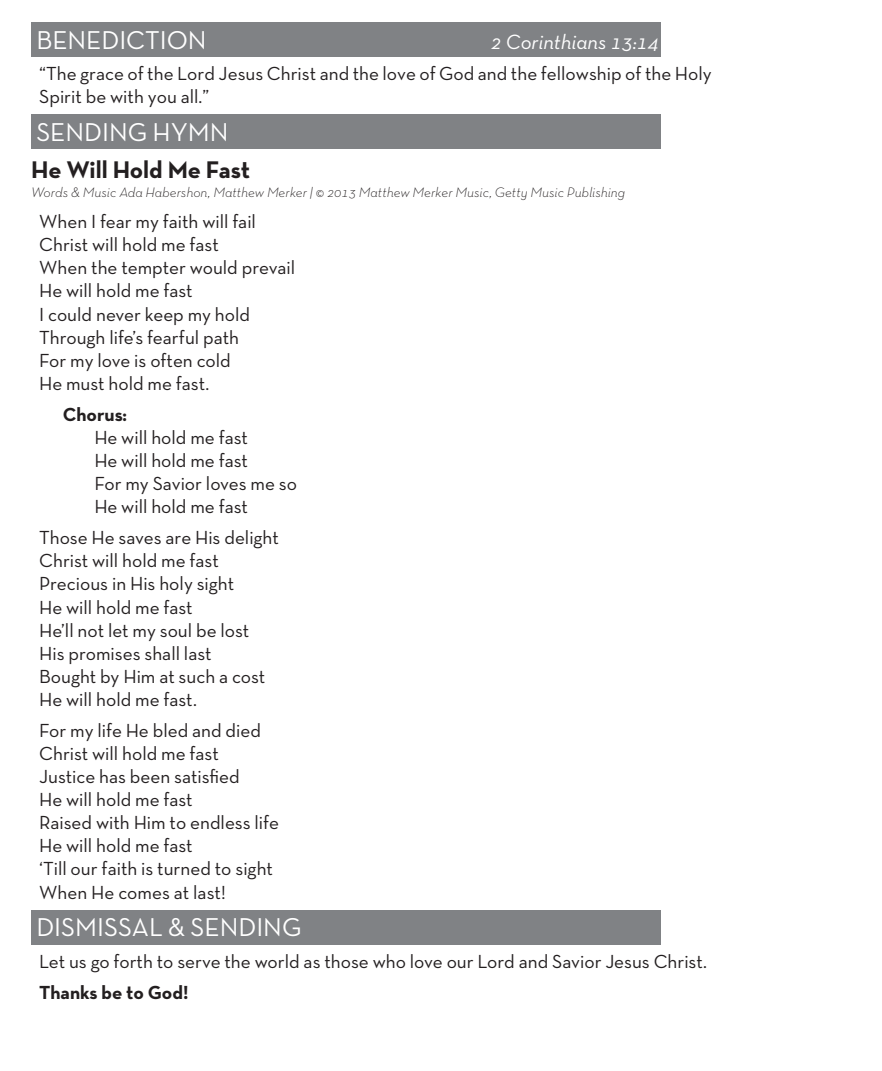
<style>
.page{position:relative;width:882px;height:1071px;background:#fff}
.page>*{position:absolute;margin:0;border:0;box-sizing:border-box;transform-origin:0 0}
.t1{font:26.25px "Neutra Text TF";color:#fff}
.MAIN_BOX_STYLE_1{font:700 24.5px "Neutra Text TF";letter-spacing:-.01em;color:#231f20}
.t2{font:italic 21px "Neutra Text TF";color:#fff}
.MAIN_BOX_STYLE_1-2{font:19.25px/23.1px "Neutra Text TF";color:#231f20}
.MAIN_BOX_STYLE_1-3{font:700 19.25px "Neutra Text TF";color:#231f20}
.MAIN_BOX_STYLE_1-4{font:italic 300 14px "Neutra Text TF";color:#231f20}
</style>
<div class="page">
<div style="left:31px;top:23px;width:630px;height:34px;background:#808285"></div>
<div style="left:31px;top:115px;width:630px;height:34px;background:#808285"></div>
<div style="left:31px;top:910px;width:630px;height:34px;background:#808285"></div>
<p class="t1" style="left:36px;top:24px;width:172px">BENEDICTION</p>
<p class="t2" style="left:491px;top:29px;width:170px">2 Corinthians 13:14</p>
<p class="MAIN_BOX_STYLE_1-2" style="left:39px;top:62px;width:674px">“The grace of the Lord Jesus Christ and the love of God and the fellowship of the Holy<br>Spirit be with you all.”</p>
<p class="t1" style="left:36px;top:116px;width:194px">SENDING HYMN</p>
<p class="MAIN_BOX_STYLE_1" style="left:31px;top:155px;width:220px">He Will Hold Me Fast</p>
<p class="MAIN_BOX_STYLE_1-4" style="left:31px;top:184px;width:595px">Words &amp; Music Ada Habershon, Matthew Merker | © 2013 Matthew Merker Music, Getty Music Publishing</p>
<p class="MAIN_BOX_STYLE_1-2" style="left:39px;top:210px;width:218px">When I fear my faith will fail</p>
<p class="MAIN_BOX_STYLE_1-2" style="left:39px;top:233px;width:181px">Christ will hold me fast</p>
<p class="MAIN_BOX_STYLE_1-2" style="left:39px;top:256px;width:257px">When the tempter would prevail</p>
<p class="MAIN_BOX_STYLE_1-2" style="left:39px;top:279px;width:155px">He will hold me fast</p>
<p class="MAIN_BOX_STYLE_1-2" style="left:39px;top:302px;width:212px">I could never keep my hold</p>
<p class="MAIN_BOX_STYLE_1-2" style="left:39px;top:325px;width:202px">Through life’s fearful path</p>
<p class="MAIN_BOX_STYLE_1-2" style="left:39px;top:348px;width:193px">For my love is often cold</p>
<p class="MAIN_BOX_STYLE_1-2" style="left:39px;top:371px;width:172px">He must hold me fast.</p>
<p class="MAIN_BOX_STYLE_1-3" style="left:63px;top:402px;width:65px">Chorus:</p>
<p class="MAIN_BOX_STYLE_1-2" style="left:94px;top:426px;width:155px">He will hold me fast</p>
<p class="MAIN_BOX_STYLE_1-2" style="left:94px;top:449px;width:155px">He will hold me fast</p>
<p class="MAIN_BOX_STYLE_1-2" style="left:94px;top:472px;width:204px">For my Savior loves me so</p>
<p class="MAIN_BOX_STYLE_1-2" style="left:94px;top:495px;width:155px">He will hold me fast</p>
<p class="MAIN_BOX_STYLE_1-2" style="left:39px;top:526px;width:241px">Those He saves are His delight</p>
<p class="MAIN_BOX_STYLE_1-2" style="left:39px;top:549px;width:181px">Christ will hold me fast</p>
<p class="MAIN_BOX_STYLE_1-2" style="left:39px;top:572px;width:196px">Precious in His holy sight</p>
<p class="MAIN_BOX_STYLE_1-2" style="left:39px;top:595px;width:155px">He will hold me fast</p>
<p class="MAIN_BOX_STYLE_1-2" style="left:39px;top:618px;width:212px">He’ll not let my soul be lost</p>
<p class="MAIN_BOX_STYLE_1-2" style="left:39px;top:641px;width:174px">His promises shall last</p>
<p class="MAIN_BOX_STYLE_1-2" style="left:39px;top:664px;width:228px">Bought by Him at such a cost</p>
<p class="MAIN_BOX_STYLE_1-2" style="left:39px;top:687px;width:159px">He will hold me fast.</p>
<p class="MAIN_BOX_STYLE_1-2" style="left:39px;top:718px;width:223px">For my life He bled and died</p>
<p class="MAIN_BOX_STYLE_1-2" style="left:39px;top:742px;width:181px">Christ will hold me fast</p>
<p class="MAIN_BOX_STYLE_1-2" style="left:39px;top:765px;width:202px">Justice has been satisfied</p>
<p class="MAIN_BOX_STYLE_1-2" style="left:39px;top:788px;width:155px">He will hold me fast</p>
<p class="MAIN_BOX_STYLE_1-2" style="left:39px;top:811px;width:241px">Raised with Him to endless life</p>
<p class="MAIN_BOX_STYLE_1-2" style="left:39px;top:834px;width:155px">He will hold me fast</p>
<p class="MAIN_BOX_STYLE_1-2" style="left:39px;top:857px;width:235px">‘Till our faith is turned to sight</p>
<p class="MAIN_BOX_STYLE_1-2" style="left:39px;top:880px;width:188px">When He comes at last!</p>
<p class="t1" style="left:36px;top:912px;width:267px">DISMISSAL &amp; SENDING</p>
<p class="MAIN_BOX_STYLE_1-2" style="left:39px;top:949px;width:669px">Let us go forth to serve the world as those who love our Lord and Savior Jesus Christ.</p>
<p class="MAIN_BOX_STYLE_1-3" style="left:39px;top:980px;width:151px">Thanks be to God!</p>
</div>
